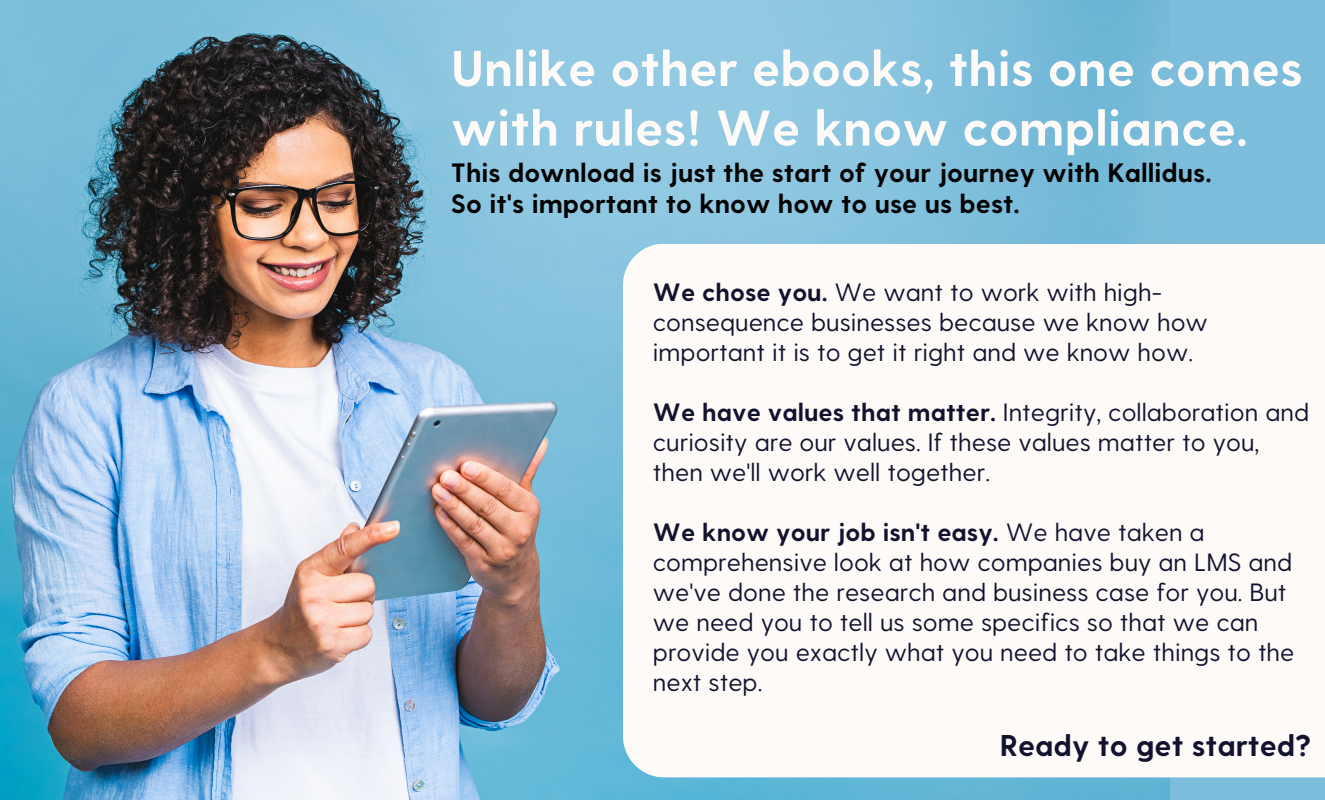
<style>
.page{position:relative;width:1325px;height:800px;background:#7bbddb}
.page>*{position:absolute;margin:0;border:0;box-sizing:border-box;transform-origin:0 0}
.t1{font:700 50px/59.6px "Greycliff CF";color:#fdfaf7}
.t2{font:700 30px "Greycliff CF";color:#12122f}
.t3{font:700 26.5px/31.5px "Greycliff CF";color:#000}
.t4{font:25px/30px "Greycliff CF";color:#12122f}
.s1{font-weight:700}
</style>
<div class="page">
<img style="left:0;top:0;width:1169px;height:800px">
<div style="left:623px;top:244px;width:702px;height:533px;background:#fdfaf7"></div>
<h1 class="t1" style="left:451px;top:36px;width:853px">Unlike other ebooks, this one comes with rules! We know compliance.</h1>
<p class="t3" style="left:451px;top:155px;width:762px">This download is just the start of your journey with Kallidus.<br>So it's important to know how to use us best.</p>
<p class="t4" style="left:653px;top:276px;width:556px"><span class="s1">We chose you.</span> We want to work with high&shy;consequence businesses because we know how important it is to get it right and we know how.</p>
<p class="t4" style="left:653px;top:396px;width:658px"><span class="s1">We have values that matter.</span> Integrity, collaboration and curiosity are our values. If these values matter to you, then we'll work well together.</p>
<p class="t4" style="left:653px;top:516px;width:643px"><span class="s1">We know your job isn't easy.</span> We have taken a comprehensive look at how companies buy an LMS and we've done the research and business case for you. But we need you to tell us some specifics so that we can provide you exactly what you need to take things to the next step.</p>
<p class="t2" style="left:1000px;top:725px;width:313px">Ready to get started?</p>
</div>
